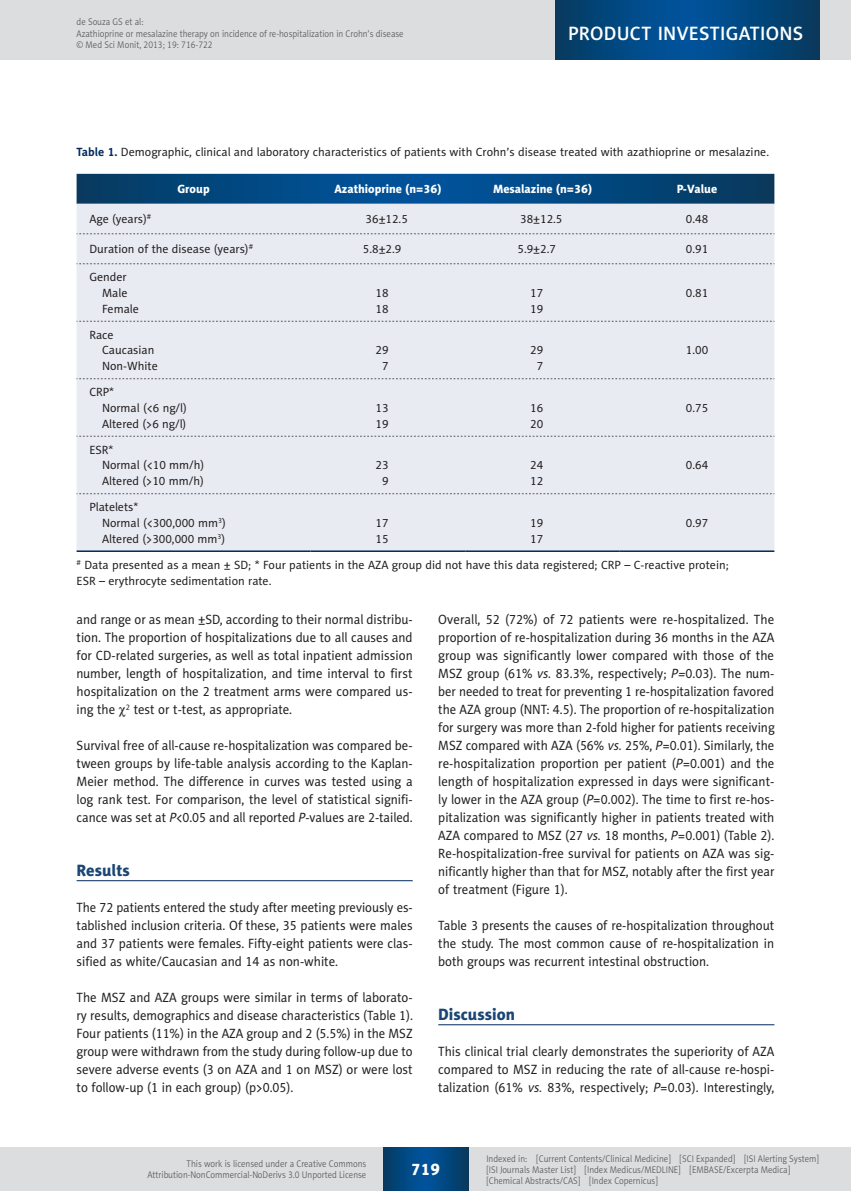
<style>
.page{position:relative;width:851px;height:1191px;background:#fff}
.page>*{position:absolute;margin:0;border:0;box-sizing:border-box;transform-origin:0 0}
.t1{font:19.5px "Naomi Sans EFN Medium";letter-spacing:.015em;color:#fff}
.MSM_Headline_1{font:16.5px "Naomi Sans EFN Heavy";color:#1a4574}
.t2{font:16.5px "Naomi Sans EFN Heavy";color:#fff}
.MSM_Body{font:13.5px/18px "Naomi Sans EFN";color:#231f20;text-align:justify;scale:.95 1}
.MSM_Body-2{font:13.5px/18px "Naomi Sans EFN";color:#231f20;text-align:justify;scale:.96 1}
.MSM_Body-3{font:13.5px/18px "Naomi Sans EFN";color:#231f20;text-align:justify;scale:.94 1}
.MSM_Tabela_zawartosc{font:12px "Naomi Sans EFN";color:#231f20}
.MSM_Table_podpis_dol{font:12px/15.8px "Naomi Sans EFN";color:#231f20}
.MSM_Tabela_tytul{font:12px "Naomi Sans EFN";color:#231f20}
.MSM_Tabela_Head{font:12px "Naomi Sans EFN Heavy";color:#fff}
.t3{font:9.75px/11.2px "Naomi Sans EFN Light";color:#57585a;scale:.9 1}
.s1{font-weight:700;color:#00295c}
.s2{font-family:"Standard Sym L"}
.s3{font-style:italic}
</style>
<div class="page">
<hr style="left:77px;top:880px;width:335px;height:1px;background:#00295c">
<hr style="left:438px;top:1024px;width:336px;height:1px;background:#00295c">
<svg style="left:77px;top:174px;width:697px;height:30px;background:#054980"></svg>
<div style="left:77px;top:204px;width:697px;height:346px;background:#e8ebf2"></div>
<svg style="left:77px;top:233px;width:697px;height:1px"></svg>
<svg style="left:77px;top:263px;width:697px;height:1px"></svg>
<svg style="left:77px;top:321px;width:697px;height:1px"></svg>
<svg style="left:77px;top:378px;width:697px;height:1px"></svg>
<svg style="left:77px;top:436px;width:697px;height:1px"></svg>
<svg style="left:77px;top:493px;width:697px;height:1px"></svg>
<hr style="left:77px;top:550px;width:233px;height:2px;background:#00295c">
<hr style="left:310px;top:550px;width:155px;height:2px;background:#00295c">
<hr style="left:465px;top:550px;width:154px;height:2px;background:#00295c">
<hr style="left:619px;top:550px;width:155px;height:2px;background:#00295c">
<div style="left:0;top:1148px;width:850px;height:43px;background:#dcdddf"></div>
<svg style="left:383px;top:1148px;width:85px;height:42px;background:#02477e"></svg>
<div style="left:0;top:0;width:850px;height:60px;background:#dcdddf"></div>
<svg style="left:555px;top:0;width:264px;height:60px;background:#02477e"></svg>
<p class="t3" style="left:77px;top:16px;width:365px">de Souza GS et al:<br>Azathioprine or mesalazine therapy on incidence of re-hospitalization in Crohn’s disease © Med Sci Monit, 2013; 19: 716-722</p>
<h1 class="t1" style="left:568px;top:22px;width:237px">PRODUCT INVESTIGATIONS</h1>
<p class="MSM_Tabela_tytul" style="left:77px;top:145px;width:694px"><span class="s1">Table 1.</span> Demographic, clinical and laboratory characteristics of patients with Crohn’s disease treated with azathioprine or mesalazine.</p>
<p class="MSM_Tabela_Head" style="left:177px;top:182px;width:34px">Group</p>
<p class="MSM_Tabela_Head" style="left:334px;top:182px;width:108px">Azathioprine (n=36)</p>
<p class="MSM_Tabela_Head" style="left:493px;top:182px;width:100px">Mesalazine (n=36)</p>
<p class="MSM_Tabela_Head" style="left:676px;top:182px;width:42px">P-Value</p>
<p class="MSM_Tabela_zawartosc" style="left:89px;top:212px;width:64px">Age (years)<sup>#</sup></p>
<p class="MSM_Tabela_zawartosc" style="left:365px;top:212px;width:44px">36±12.5</p>
<p class="MSM_Tabela_zawartosc" style="left:520px;top:212px;width:44px">38±12.5</p>
<p class="MSM_Tabela_zawartosc" style="left:685px;top:212px;width:24px">0.48</p>
<p class="MSM_Tabela_zawartosc" style="left:89px;top:242px;width:165px">Duration of the disease (years)<sup>#</sup></p>
<p class="MSM_Tabela_zawartosc" style="left:363px;top:242px;width:40px">5.8±2.9</p>
<p class="MSM_Tabela_zawartosc" style="left:517px;top:242px;width:40px">5.9±2.7</p>
<p class="MSM_Tabela_zawartosc" style="left:685px;top:242px;width:24px">0.91</p>
<p class="MSM_Tabela_zawartosc" style="left:89px;top:270px;width:39px">Gender</p>
<p class="MSM_Tabela_zawartosc" style="left:102px;top:286px;width:27px">Male</p>
<p class="MSM_Tabela_zawartosc" style="left:102px;top:302px;width:38px">Female</p>
<p class="MSM_Tabela_zawartosc" style="left:685px;top:286px;width:24px">0.81</p>
<p class="MSM_Tabela_zawartosc" style="left:375px;top:286px;width:15px">18</p>
<p class="MSM_Tabela_zawartosc" style="left:375px;top:302px;width:15px">18</p>
<p class="MSM_Tabela_zawartosc" style="left:530px;top:286px;width:15px">17</p>
<p class="MSM_Tabela_zawartosc" style="left:530px;top:302px;width:15px">19</p>
<p class="MSM_Tabela_zawartosc" style="left:89px;top:328px;width:26px">Race</p>
<p class="MSM_Tabela_zawartosc" style="left:102px;top:343px;width:54px">Caucasian</p>
<p class="MSM_Tabela_zawartosc" style="left:102px;top:359px;width:57px">Non-White</p>
<p class="MSM_Tabela_zawartosc" style="left:89px;top:385px;width:26px">CRP*</p>
<p class="MSM_Tabela_zawartosc" style="left:102px;top:401px;width:86px">Normal (&lt;6 ng/l)</p>
<p class="MSM_Tabela_zawartosc" style="left:102px;top:416px;width:86px">Altered (&gt;6 ng/l)</p>
<p class="MSM_Tabela_zawartosc" style="left:89px;top:442px;width:26px">ESR*</p>
<p class="MSM_Tabela_zawartosc" style="left:102px;top:458px;width:104px">Normal (&lt;10 mm/h)</p>
<p class="MSM_Tabela_zawartosc" style="left:102px;top:474px;width:103px">Altered (&gt;10 mm/h)</p>
<p class="MSM_Tabela_zawartosc" style="left:89px;top:500px;width:51px">Platelets*</p>
<p class="MSM_Tabela_zawartosc" style="left:102px;top:516px;width:125px">Normal (&lt;300,000 mm<sup>3</sup>)</p>
<p class="MSM_Tabela_zawartosc" style="left:102px;top:531px;width:125px">Altered (&gt;300,000 mm<sup>3</sup>)</p>
<p class="MSM_Tabela_zawartosc" style="left:375px;top:343px;width:15px">29</p>
<p class="MSM_Tabela_zawartosc" style="left:382px;top:359px;width:8px">7</p>
<p class="MSM_Tabela_zawartosc" style="left:530px;top:343px;width:15px">29</p>
<p class="MSM_Tabela_zawartosc" style="left:536px;top:359px;width:8px">7</p>
<p class="MSM_Tabela_zawartosc" style="left:685px;top:343px;width:24px">1.00</p>
<p class="MSM_Tabela_zawartosc" style="left:375px;top:401px;width:15px">13</p>
<p class="MSM_Tabela_zawartosc" style="left:375px;top:416px;width:15px">19</p>
<p class="MSM_Tabela_zawartosc" style="left:530px;top:401px;width:15px">16</p>
<p class="MSM_Tabela_zawartosc" style="left:530px;top:416px;width:15px">20</p>
<p class="MSM_Tabela_zawartosc" style="left:685px;top:401px;width:24px">0.75</p>
<p class="MSM_Tabela_zawartosc" style="left:375px;top:458px;width:15px">23</p>
<p class="MSM_Tabela_zawartosc" style="left:382px;top:474px;width:8px">9</p>
<p class="MSM_Tabela_zawartosc" style="left:530px;top:458px;width:15px">24</p>
<p class="MSM_Tabela_zawartosc" style="left:530px;top:474px;width:15px">12</p>
<p class="MSM_Tabela_zawartosc" style="left:685px;top:458px;width:24px">0.64</p>
<p class="MSM_Tabela_zawartosc" style="left:375px;top:516px;width:15px">17</p>
<p class="MSM_Tabela_zawartosc" style="left:375px;top:531px;width:15px">15</p>
<p class="MSM_Tabela_zawartosc" style="left:530px;top:516px;width:15px">19</p>
<p class="MSM_Tabela_zawartosc" style="left:530px;top:531px;width:15px">17</p>
<p class="MSM_Tabela_zawartosc" style="left:685px;top:516px;width:24px">0.97</p>
<p class="MSM_Table_podpis_dol" style="left:77px;top:557px;width:653px"><sup>#</sup> Data presented as a mean ± SD; * Four patients in the AZA group did not have this data registered; CRP – C-reactive protein;<br>ESR – erythrocyte sedimentation rate.</p>
<p class="MSM_Body" style="left:77px;top:610px;width:355px">and range or as mean ±SD, according to their normal distribu&shy;tion. The proportion of hospitalizations due to all causes and for CD-related surgeries, as well as total inpatient admission number, length of hospitalization, and time interval to first hospitalization on the 2 treatment arms were compared us&shy;ing the <span class="s2">c</span><sup>2</sup> test or t-test, as appropriate.</p>
<p class="MSM_Body" style="left:77px;top:736px;width:355px">Survival free of all-cause re-hospitalization was compared be&shy;tween groups by life-table analysis according to the Kaplan-Meier method. The difference in curves was tested using a log rank test. For comparison, the level of statistical signifi&shy;cance was set at <span class="s3">P</span>&lt;0.05 and all reported <span class="s3">P</span>-values are 2-tailed.</p>
<p class="MSM_Headline_1" style="left:77px;top:860px;width:55px">Results</p>
<p class="MSM_Body-3" style="left:77px;top:898px;width:359px">The 72 patients entered the study after meeting previously es&shy;tablished inclusion criteria. Of these, 35 patients were males and 37 patients were females. Fifty-eight patients were clas&shy;sified as white/Caucasian and 14 as non-white.</p>
<p class="MSM_Body" style="left:77px;top:988px;width:355px">The MSZ and AZA groups were similar in terms of laborato&shy;ry results, demographics and disease characteristics (Table 1).<br>Four patients (11%) in the AZA group and 2 (5.5%) in the MSZ group were withdrawn from the study during follow-up due to severe adverse events (3 on AZA and 1 on MSZ) or were lost to follow-up (1 in each group) (p&gt;0.05).</p>
<p class="MSM_Body-2" style="left:438px;top:610px;width:352px">Overall, 52 (72%) of 72 patients were re-hospitalized. The proportion of re-hospitalization during 36 months in the AZA group was significantly lower compared with those of the MSZ group (61% <span class="s3">vs.</span> 83.3%, respectively; <span class="s3">P=</span>0.03). The num&shy;ber needed to treat for preventing 1 re-hospitalization favored the AZA group (NNT: 4.5). The proportion of re-hospitalization for surgery was more than 2-fold higher for patients receiving MSZ compared with AZA (56% <span class="s3">vs.</span> 25%, <span class="s3">P</span>=0.01). Similarly, the re-hospitalization proportion per patient (<span class="s3">P</span>=0.001) and the length of hospitalization expressed in days were significant&shy;ly lower in the AZA group (<span class="s3">P</span>=0.002). The time to first re-hos&shy;pitalization was significantly higher in patients treated with AZA compared to MSZ (27 <span class="s3">vs.</span> 18 months, <span class="s3">P</span>=0.001) (Table 2).<br>Re-hospitalization-free survival for patients on AZA was sig&shy;nificantly higher than that for MSZ, notably after the first year of treatment (Figure 1).</p>
<p class="MSM_Body" style="left:438px;top:916px;width:355px">Table 3 presents the causes of re-hospitalization throughout the study. The most common cause of re-hospitalization in both groups was recurrent intestinal obstruction.</p>
<p class="MSM_Headline_1" style="left:438px;top:1004px;width:78px">Discussion</p>
<p class="MSM_Body" style="left:438px;top:1042px;width:355px">This clinical trial clearly demonstrates the superiority of AZA compared to MSZ in reducing the rate of all-cause re-hospi&shy;talization (61% <span class="s3">vs.</span> 83%, respectively; <span class="s3">P</span>=0.03). Interestingly,</p>
<p class="t3" style="left:147px;top:1158px;width:245px;text-align:right">This work is licensed under a Creative Commons<br>Attribution-NonCommercial-NoDerivs 3.0 Unported License</p>
<p class="t2" style="left:411px;top:1159px;width:30px">719</p>
<p class="t3" style="left:486px;top:1152px;width:371px">Indexed in: [Current Contents/Clinical Medicine] [SCI Expanded] [ISI Alerting System] [ISI Journals Master List] [Index Medicus/MEDLINE] [EMBASE/Excerpta Medica] [Chemical Abstracts/CAS] [Index Copernicus]</p>
</div>
